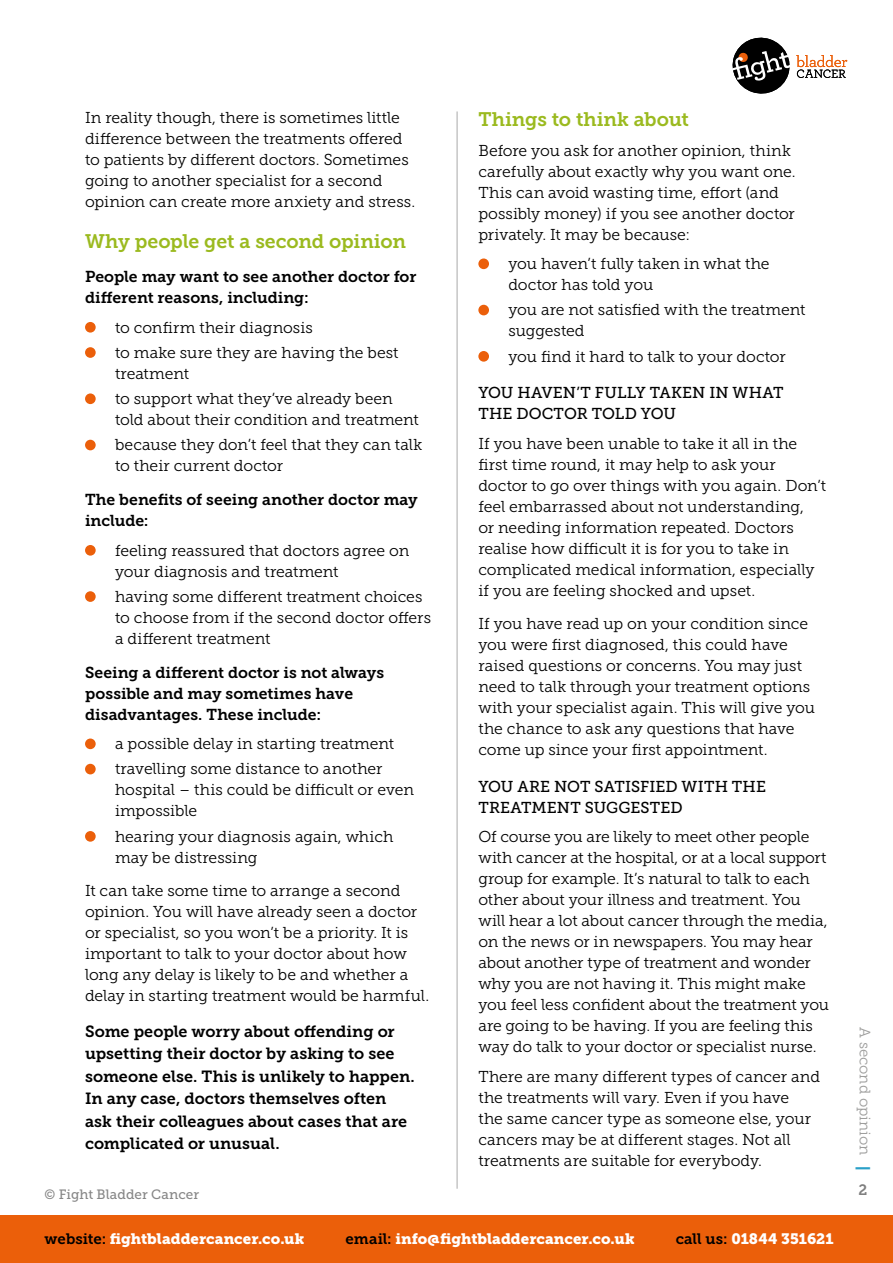
<style>
.page{position:relative;width:893px;height:1263px;background:#fff}
.page>*{position:absolute;margin:0;border:0;box-sizing:border-box;transform-origin:0 0}
.t1{font:19.5px "Museo Slab 700";letter-spacing:-.01em;color:#9bba1f}
.t2{font:16.2px/22.5px "Museo Slab 700";color:#000}
.t3{font:15.75px/21px "Museo Slab 300";letter-spacing:-.005em;color:#000}
.t4{font:15.75px/21px "Museo Slab 700";color:#000}
.t5{font:15.75px/21px "Museo Slab 500";letter-spacing:.005em;color:#000}
.t6{font:15px "Museo Slab 900";letter-spacing:.005em;color:#fff}
.t7{font:15px "Museo Slab 300";letter-spacing:-.005em;color:#9d9d9c}
.t8{font:15px "Museo Slab 700";color:#808080}
.t9{font:13.5px "Museo Slab 500";letter-spacing:.005em;color:#878787}
.s1{font-family:"Museo Slab 700";color:#000}
.s2{font-family:"Museo Slab 900";color:#2aa0c8}
</style>
<div class="page">
<svg style="left:732px;top:37px;width:115px;height:57px"></svg>
<div style="left:0;top:1215px;width:893px;height:48px;background:#eb5f0a"></div>
<div style="left:85px;top:322px;width:11px;height:11px;background:#eb5f0a;border-radius:50%"></div>
<div style="left:85px;top:347px;width:11px;height:11px;background:#eb5f0a;border-radius:50%"></div>
<div style="left:85px;top:393px;width:11px;height:11px;background:#eb5f0a;border-radius:50%"></div>
<div style="left:85px;top:440px;width:11px;height:10px;background:#eb5f0a;border-radius:50%"></div>
<div style="left:85px;top:545px;width:11px;height:11px;background:#eb5f0a;border-radius:50%"></div>
<div style="left:85px;top:591px;width:11px;height:11px;background:#eb5f0a;border-radius:50%"></div>
<div style="left:85px;top:738px;width:11px;height:11px;background:#eb5f0a;border-radius:50%"></div>
<div style="left:85px;top:764px;width:11px;height:10px;background:#eb5f0a;border-radius:50%"></div>
<div style="left:85px;top:831px;width:11px;height:11px;background:#eb5f0a;border-radius:50%"></div>
<div style="left:478px;top:258px;width:11px;height:11px;background:#eb5f0a;border-radius:50%"></div>
<div style="left:478px;top:305px;width:11px;height:10px;background:#eb5f0a;border-radius:50%"></div>
<div style="left:478px;top:351px;width:11px;height:11px;background:#eb5f0a;border-radius:50%"></div>
<hr style="left:456px;top:111px;width:2px;height:1078px;background:#c6c6c6">
<p class="t3" style="left:85px;top:107px;width:332px">In reality though, there is sometimes little difference between the treatments offered to patients by different doctors. Sometimes going to another specialist for a second opinion can create more anxiety and stress.</p>
<p class="t1" style="left:85px;top:230px;width:322px">Why people get a second opinion</p>
<p class="t4" style="left:85px;top:266px;width:333px">People may want to see another doctor for different reasons, including:</p>
<p class="t3" style="left:115px;top:315px;width:285px;line-height:25.2px">to confirm their diagnosis<br>to make sure they are having the best</p>
<p class="t3" style="left:115px;top:361px;width:279px;line-height:25.2px">treatment<br>to support what they’ve already been</p>
<p class="t3" style="left:115px;top:407px;width:309px;line-height:25.2px">told about their condition and treatment because they don’t feel that they can talk</p>
<p class="t3" style="left:115px;top:455px;width:170px">to their current doctor</p>
<p class="t4" style="left:85px;top:489px;width:334px">The benefits of seeing another doctor may include:</p>
<p class="t3" style="left:115px;top:540px;width:296px">feeling reassured that doctors agree on your diagnosis and treatment</p>
<p class="t3" style="left:115px;top:586px;width:318px">having some different treatment choices to choose from if the second doctor offers a different treatment</p>
<p class="t4" style="left:85px;top:662px;width:301px">Seeing a different doctor is not always possible and may sometimes have disadvantages. These include:</p>
<p class="t3" style="left:115px;top:731px;width:281px;line-height:25.2px">a possible delay in starting treatment travelling some distance to another</p>
<p class="t3" style="left:115px;top:780px;width:301px">hospital – this could be difficult or even impossible</p>
<p class="t3" style="left:115px;top:826px;width:280px">hearing your diagnosis again, which may be distressing</p>
<p class="t3" style="left:85px;top:881px;width:346px">It can take some time to arrange a second opinion. You will have already seen a doctor or specialist, so you won’t be a priority. It is important to talk to your doctor about how long any delay is likely to be and whether a delay in starting treatment would be harmful.</p>
<p class="t2" style="left:85px;top:1020px;width:331px">Some people worry about offending or upsetting their doctor by asking to see someone else. This is unlikely to happen.<br>In any case, doctors themselves often ask their colleagues about cases that are complicated or unusual.</p>
<p class="t1" style="left:478px;top:108px;width:212px">Things to think about</p>
<p class="t3" style="left:478px;top:140px;width:319px">Before you ask for another opinion, think carefully about exactly why you want one.<br>This can avoid wasting time, effort (and possibly money) if you see another doctor privately. It may be because:</p>
<p class="t3" style="left:508px;top:253px;width:263px">you haven’t fully taken in what the doctor has told you</p>
<p class="t3" style="left:508px;top:300px;width:298px">you are not satisfied with the treatment suggested</p>
<p class="t3" style="left:508px;top:346px;width:279px">you find it hard to talk to your doctor</p>
<p class="t5" style="left:478px;top:382px;width:307px">YOU HAVEN’T FULLY TAKEN IN WHAT<br>THE DOCTOR TOLD YOU</p>
<p class="t3" style="left:478px;top:433px;width:349px">If you have been unable to take it all in the first time round, it may help to ask your doctor to go over things with you again. Don’t feel embarrassed about not understanding,<br>or needing information repeated. Doctors realise how difficult it is for you to take in complicated medical information, especially if you are feeling shocked and upset.</p>
<p class="t3" style="left:478px;top:614px;width:338px">If you have read up on your condition since you were first diagnosed, this could have raised questions or concerns. You may just need to talk through your treatment options with your specialist again. This will give you the chance to ask any questions that have come up since your first appointment.</p>
<p class="t5" style="left:478px;top:776px;width:289px">YOU ARE NOT SATISFIED WITH THE<br>TREATMENT SUGGESTED</p>
<p class="t3" style="left:478px;top:826px;width:352px">Of course you are likely to meet other people with cancer at the hospital, or at a local support group for example. It’s natural to talk to each other about your illness and treatment. You will hear a lot about cancer through the media, on the news or in newspapers. You may hear about another type of treatment and wonder why you are not having it. This might make you feel less confident about the treatment you are going to be having. If you are feeling this way do talk to your doctor or specialist nurse.</p>
<p class="t3" style="left:478px;top:1066px;width:343px">There are many different types of cancer and the treatments will vary. Even if you have<br>the same cancer type as someone else, your cancers may be at different stages. Not all treatments are suitable for everybody.</p>
<p class="t9" style="left:45px;top:1186px;width:156px">© Fight Bladder Cancer</p>
<p class="t6" style="left:45px;top:1230px;width:261px"><span class="s1">website:</span> fightbladdercancer.co.uk</p>
<p class="t6" style="left:346px;top:1230px;width:290px"><span class="s1">email:</span> info@fightbladdercancer.co.uk</p>
<p class="t6" style="left:676px;top:1230px;width:159px"><span class="s1">call us:</span> 01844 351621</p>
<p class="t7" style="left:873px;top:1027px;width:145px;rotate:90deg">A second opinion <span class="s2">|</span></p>
<p class="t8" style="left:858px;top:1181px;width:10px">2</p>
</div>
